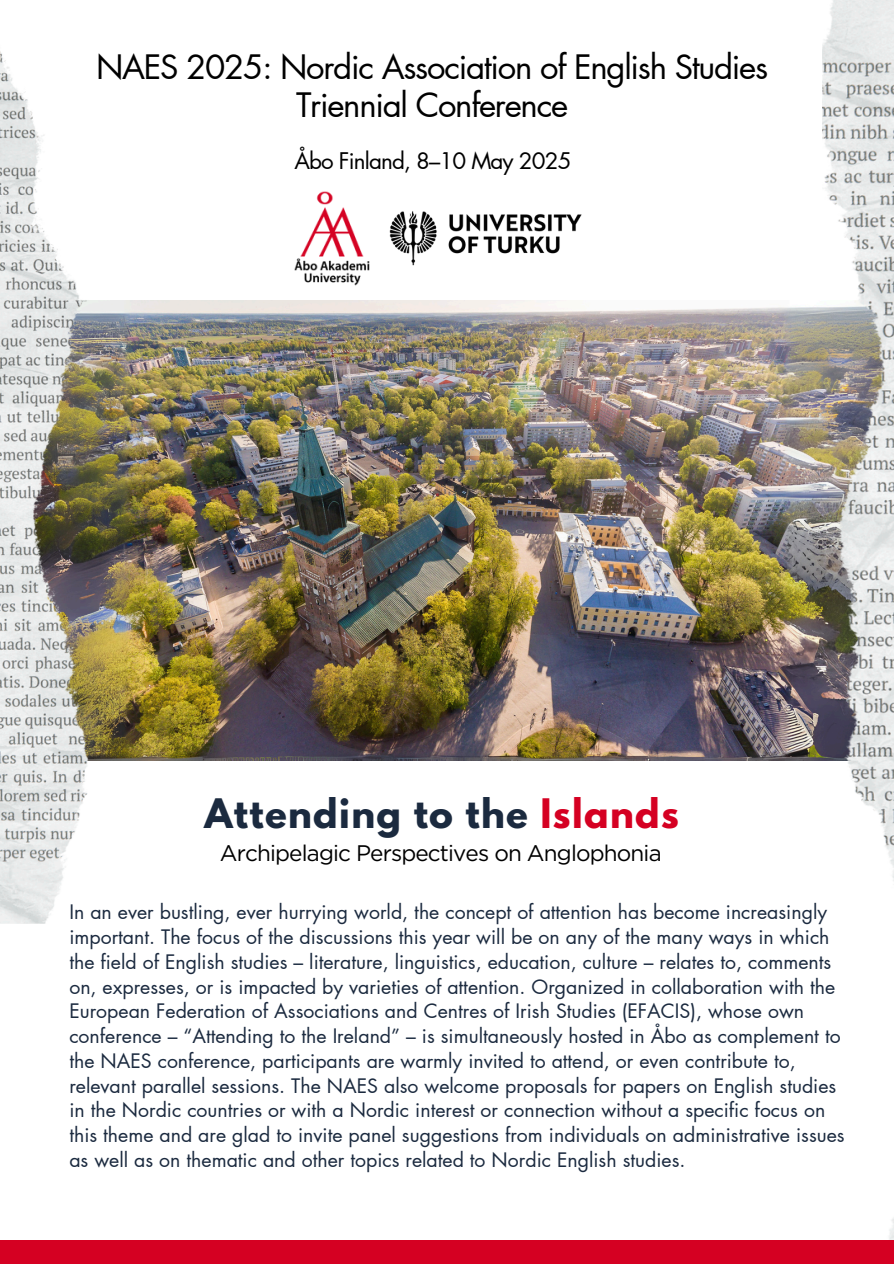
<style>
.page{position:relative;width:894px;height:1264px;background:#fff}
.page>*{position:absolute;margin:0;border:0;box-sizing:border-box;transform-origin:0 0}
.t1{font:700 36px "League Spartan";letter-spacing:.035em;color:#1b2a3f}
.t2{font:32.85px/38.2px "Futura LT Pro";letter-spacing:-.04em;color:#000;text-align:center}
.t3{font:22.5px "Gotham";letter-spacing:-.04em;color:#000}
.t4{font:22.35px "Futura LT Pro";letter-spacing:-.04em;color:#000}
.t5{font:19.5px/24.8px "Futura LT Pro";color:#1b2a3f}
.s1{color:#d50022}
</style>
<div class="page">
<img style="left:89px;top:300px;width:733px;height:460px">
<img style="left:822px;top:0;width:71px;height:1239px">
<div style="left:0;top:1239px;width:893px;height:24px;background:#d50022"></div>
<img style="left:0;top:51px;width:89px;height:872px">
<img style="left:294px;top:191px;width:76px;height:95px">
<img style="left:389px;top:211px;width:193px;height:55px">
<p class="t2" style="left:96px;top:49px;width:673px">NAES 2025: Nordic Association of English Studies<br>Triennial Conference</p>
<p class="t4" style="left:294px;top:151px;width:278px">Åbo Finland, 8–10 May 2025</p>
<h1 class="t1" style="left:204px;top:795px;width:476px">Attending to the <span class="s1">Islands</span></h1>
<p class="t3" style="left:220px;top:839px;width:443px">Archipelagic Perspectives on Anglophonia</p>
<h3 class="t5" style="left:69px;top:900px;width:776px">In an ever bustling, ever hurrying world, the concept of attention has become increasingly important. The focus of the discussions this year will be on any of the many ways in which the field of English studies – literature, linguistics, education, culture – relates to, comments on, expresses, or is impacted by varieties of attention. Organized in collaboration with the European Federation of Associations and Centres of Irish Studies (EFACIS), whose own conference – “Attending to the Ireland” – is simultaneously hosted in Åbo as complement to the NAES conference, participants are warmly invited to attend, or even contribute to, relevant parallel sessions. The NAES also welcome proposals for papers on English studies in the Nordic countries or with a Nordic interest or connection without a specific focus on this theme and are glad to invite panel suggestions from individuals on administrative issues as well as on thematic and other topics related to Nordic English studies.</h3>
</div>
